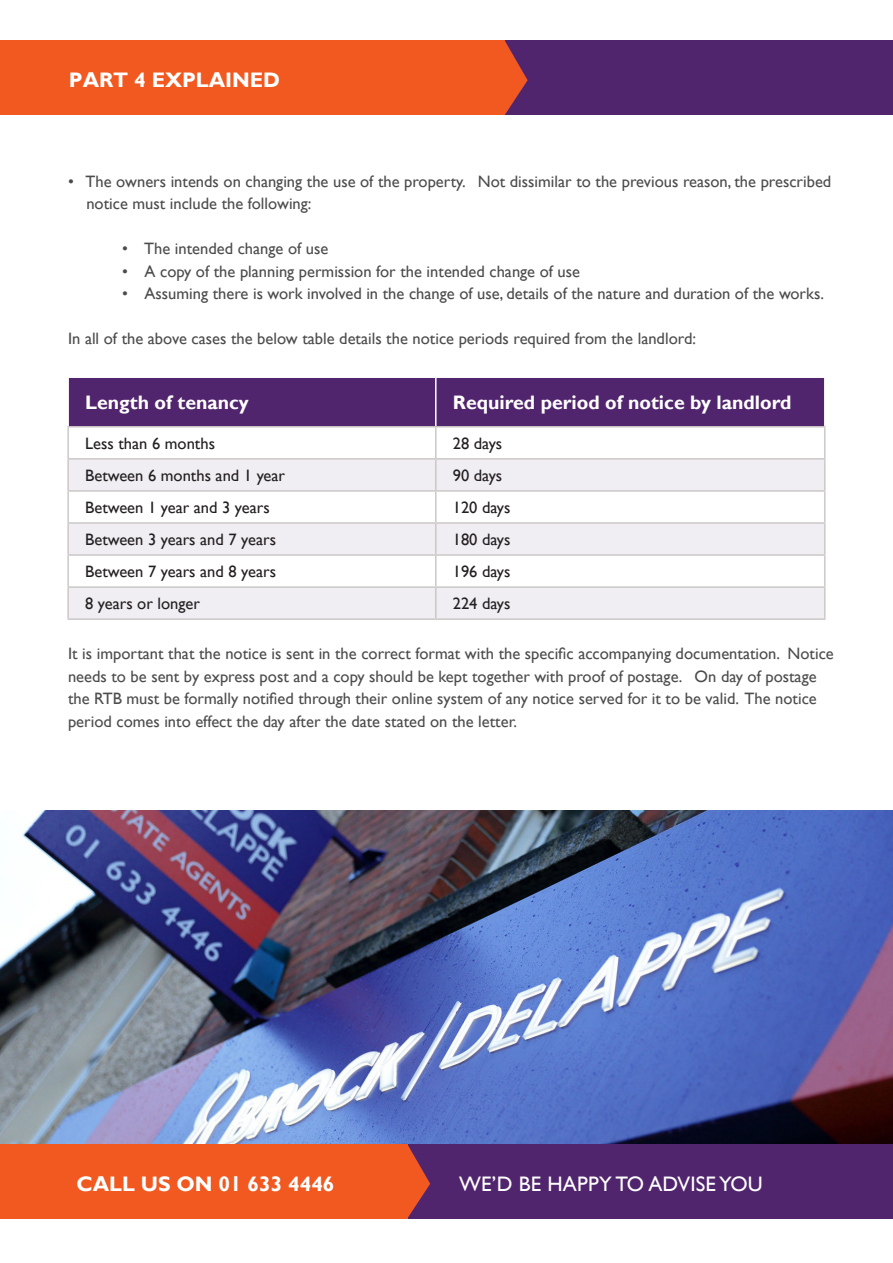
<style>
.page{position:relative;width:893px;height:1263px;background:#fff}
.page>*{position:absolute;margin:0;border:0;box-sizing:border-box;transform-origin:0 0}
.t1{font:700 21px "Gill Sans";color:#fff}
.t2{font:21px "Gill Sans";letter-spacing:.01em;color:#fff}
.t3{font:700 19.5px "Gill Sans";color:#fff}
.t4{font:16.5px/22.5px "Gill Sans";color:#4b4c4b}
.t5{font:16.5px "Gill Sans";color:#231f20}
</style>
<div class="page">
<div style="left:190px;top:40px;width:703px;height:75px;background:#51256e"></div>
<div style="left:0;top:40px;width:505px;height:75px;background:#f15921"></div>
<svg style="left:505px;top:41px;width:23px;height:74px"></svg>
<div style="left:191px;top:1144px;width:702px;height:74px;background:#51256e"></div>
<div style="left:0;top:1144px;width:407px;height:74px;background:#f15921"></div>
<svg style="left:407px;top:1144px;width:23px;height:74px"></svg>
<img style="left:0;top:810px;width:893px;height:334px">
<div style="left:69px;top:378px;width:755px;height:48px;background:#51256e"></div>
<svg style="left:69px;top:460px;width:755px;height:158px;fill:#f0edf3"></svg>
<hr style="left:435px;top:378px;width:2px;height:48px;background:#fff">
<hr style="left:67px;top:586px;width:369px;height:2px;background:#ccc8c7">
<hr style="left:436px;top:586px;width:390px;height:2px;background:#ccc8c7">
<hr style="left:67px;top:426px;width:369px;height:1px;background:#ccc8c7">
<hr style="left:67px;top:427px;width:2px;height:31px;background:#ccc8c7">
<hr style="left:436px;top:426px;width:390px;height:1px;background:#ccc8c7">
<hr style="left:435px;top:427px;width:2px;height:31px;background:#ccc8c7">
<hr style="left:67px;top:458px;width:369px;height:2px;background:#ccc8c7">
<hr style="left:67px;top:460px;width:2px;height:30px;background:#ccc8c7">
<hr style="left:436px;top:458px;width:390px;height:2px;background:#ccc8c7">
<hr style="left:435px;top:460px;width:2px;height:30px;background:#ccc8c7">
<hr style="left:67px;top:490px;width:369px;height:2px;background:#ccc8c7">
<hr style="left:67px;top:492px;width:2px;height:30px;background:#ccc8c7">
<hr style="left:436px;top:490px;width:390px;height:2px;background:#ccc8c7">
<hr style="left:435px;top:492px;width:2px;height:30px;background:#ccc8c7">
<hr style="left:67px;top:522px;width:369px;height:2px;background:#ccc8c7">
<hr style="left:67px;top:524px;width:2px;height:30px;background:#ccc8c7">
<hr style="left:436px;top:522px;width:390px;height:2px;background:#ccc8c7">
<hr style="left:435px;top:524px;width:2px;height:30px;background:#ccc8c7">
<hr style="left:67px;top:554px;width:369px;height:2px;background:#ccc8c7">
<hr style="left:67px;top:556px;width:2px;height:30px;background:#ccc8c7">
<hr style="left:436px;top:554px;width:390px;height:2px;background:#ccc8c7">
<hr style="left:435px;top:556px;width:2px;height:30px;background:#ccc8c7">
<hr style="left:67px;top:588px;width:2px;height:30px;background:#ccc8c7">
<hr style="left:435px;top:588px;width:2px;height:30px;background:#ccc8c7">
<hr style="left:824px;top:588px;width:2px;height:30px;background:#ccc8c7">
<hr style="left:67px;top:618px;width:369px;height:2px;background:#ccc8c7">
<hr style="left:436px;top:618px;width:390px;height:2px;background:#ccc8c7">
<hr style="left:824px;top:427px;width:2px;height:31px;background:#ccc8c7">
<hr style="left:824px;top:460px;width:2px;height:30px;background:#ccc8c7">
<hr style="left:824px;top:492px;width:2px;height:30px;background:#ccc8c7">
<hr style="left:824px;top:524px;width:2px;height:30px;background:#ccc8c7">
<hr style="left:824px;top:556px;width:2px;height:30px;background:#ccc8c7">
<p class="t1" style="left:69px;top:67px;width:213px">PART 4 EXPLAINED</p>
<p class="t4" style="left:68px;top:170px;width:765px">• The owners intends on changing the use of the property. Not dissimilar to the previous reason, the prescribed</p>
<p class="t4" style="left:86px;top:192px;width:227px">notice must include the following:</p>
<p class="t4" style="left:122px;top:237px;width:208px">• The intended change of use</p>
<p class="t4" style="left:122px;top:260px;width:460px">• A copy of the planning permission for the intended change of use</p>
<p class="t4" style="left:122px;top:282px;width:703px">• Assuming there is work involved in the change of use, details of the nature and duration of the works.</p>
<p class="t4" style="left:68px;top:327px;width:629px">In all of the above cases the below table details the notice periods required from the landlord:</p>
<p class="t3" style="left:85px;top:390px;width:165px">Length of tenancy</p>
<p class="t3" style="left:453px;top:390px;width:340px">Required period of notice by landlord</p>
<p class="t5" style="left:85px;top:433px;width:131px">Less than 6 months</p>
<p class="t5" style="left:453px;top:433px;width:51px">28 days</p>
<p class="t5" style="left:85px;top:465px;width:201px">Between 6 months and 1 year</p>
<p class="t5" style="left:453px;top:465px;width:51px">90 days</p>
<p class="t5" style="left:85px;top:497px;width:186px">Between 1 year and 3 years</p>
<p class="t5" style="left:453px;top:497px;width:59px">120 days</p>
<p class="t5" style="left:85px;top:529px;width:192px">Between 3 years and 7 years</p>
<p class="t5" style="left:453px;top:529px;width:59px">180 days</p>
<p class="t5" style="left:85px;top:562px;width:192px">Between 7 years and 8 years</p>
<p class="t5" style="left:453px;top:562px;width:59px">196 days</p>
<p class="t5" style="left:85px;top:594px;width:116px">8 years or longer</p>
<p class="t5" style="left:453px;top:594px;width:59px">224 days</p>
<p class="t4" style="left:68px;top:642px;width:767px">It is important that the notice is sent in the correct format with the specific accompanying documentation. Notice needs to be sent by express post and a copy should be kept together with proof of postage. On day of postage the RTB must be formally notified through their online system of any notice served for it to be valid. The notice period comes into effect the day after the date stated on the letter.</p>
<p class="t1" style="left:77px;top:1171px;width:260px">CALL US ON 01 633 4446</p>
<p class="t2" style="left:459px;top:1171px;width:305px">WE’D BE HAPPY TO ADVISE YOU</p>
</div>
